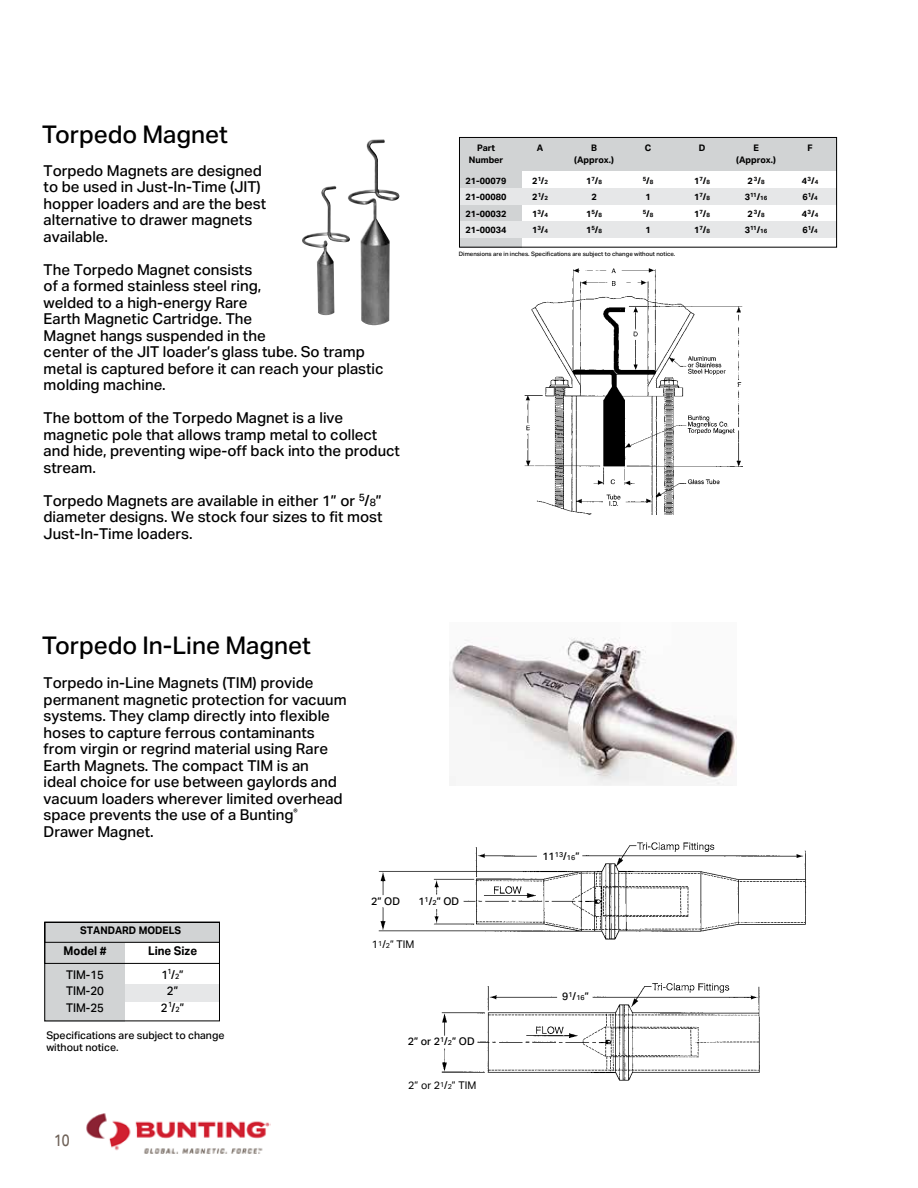
<style>
.page{position:relative;width:918px;height:1188px;background:#fff}
.page>*{position:absolute;margin:0;border:0;box-sizing:border-box;transform-origin:0 0}
.t1{font:500 24.3px "Aktiv Grotesk";color:#000}
.t2{font:500 16.5px "Aktiv Grotesk";color:#6f6259;scale:.8 1}
.t3{font:500 15px/16.5px "Aktiv Grotesk";color:#000}
.t4{font:500 12px "Aktiv Grotesk";color:#000;scale:.95 1}
.t5{font:700 12px "Aktiv Grotesk";color:#000;scale:.95 1}
.t6{font:500 10.65px "Aktiv Grotesk";color:#000}
.t7{font:10.65px "Aktiv Grotesk";color:#000}
.t8{font:500 10.5px/12px "Aktiv Grotesk";color:#000}
.t9{font:700 10.5px "Aktiv Grotesk";color:#000;scale:.95 1}
.t10{font:700 9px "Aktiv Grotesk";color:#000}
.t11{font:500 6px "Aktiv Grotesk";color:#000}
.t12{font:700 6px "Aktiv Grotesk";letter-spacing:-.05em;color:#000}
.s1{font-size:10.5px}
.s2{font-size:6px}
.s3{font-size:9px}
.s4{font-size:7.05px}
.s5{font-size:7.5px}
</style>
<div class="page">
<img style="left:86px;top:1113px;width:184px;height:41px">
<img style="left:524px;top:268px;width:219px;height:247px">
<div style="left:460px;top:138px;width:61px;height:110px;background:#d1d3d4"></div>
<div style="left:459px;top:188px;width:378px;height:16px;background:#e6e7e8"></div>
<div style="left:459px;top:221px;width:378px;height:16px;background:#e6e7e8"></div>
<div style="left:459px;top:138px;width:378px;height:32px;background:#d1d3d4"></div>
<div style="left:459px;top:137px;width:378px;height:111px;border:1px solid #000"></div>
<img style="left:302px;top:139px;width:97px;height:186px">
<img style="left:378px;top:842px;width:429px;height:239px">
<img style="left:450px;top:637px;width:287px;height:149px">
<div style="left:44px;top:923px;width:176px;height:20px;background:#d1d3d4"></div>
<div style="left:44px;top:984px;width:176px;height:17px;background:#e6e7e8"></div>
<div style="left:44px;top:922px;width:81px;height:99px;background:#d1d3d4"></div>
<div style="left:44px;top:922px;width:176px;height:99px;border:1px solid #000"></div>
<div style="left:44px;top:922px;width:176px;height:42px;border:1px solid #000"></div>
<div style="left:44px;top:922px;width:176px;height:21px;border:1px solid #000"></div>
<h1 class="t1" style="left:42px;top:120px;width:187px">Torpedo Magnet</h1>
<p class="t3" style="left:44px;top:162px;width:224px">Torpedo Magnets are designed to be used in Just-In-Time (JIT) hopper loaders and are the best alternative to drawer magnets available.</p>
<p class="t3" style="left:44px;top:261px;width:341px">The Torpedo Magnet consists<br>of a formed stainless steel ring,<br>welded to a high-energy Rare<br>Earth Magnetic Cartridge. The<br>Magnet hangs suspended in the<br>center of the JIT loader’s glass tube. So tramp metal is captured before it can reach your plastic molding machine.</p>
<p class="t3" style="left:44px;top:410px;width:358px">The bottom of the Torpedo Magnet is a live magnetic pole that allows tramp metal to collect and hide, preventing wipe-off back into the product stream.</p>
<p class="t3" style="left:44px;top:492px;width:341px;text-align:justify">Torpedo Magnets are available in either 1” or <sup>5</sup>/<span class="s1">8</span>” diameter designs. We stock four sizes to fit most Just-In-Time loaders.</p>
<h1 class="t1" style="left:42px;top:632px;width:270px">Torpedo In-Line Magnet</h1>
<p class="t3" style="left:44px;top:675px;width:305px">Torpedo in-Line Magnets (TIM) provide permanent magnetic protection for vacuum systems. They clamp directly into flexible hoses to capture ferrous contaminants from virgin or regrind material using Rare Earth Magnets. The compact TIM is an<br>ideal choice for use between gaylords and vacuum loaders wherever limited overhead space prevents the use of a Bunting<sup>® </sup>Drawer Magnet.</p>
<p class="t10" style="left:477px;top:142px;width:20px">Part</p>
<p class="t10" style="left:537px;top:142px;width:8px">A</p>
<p class="t10" style="left:591px;top:142px;width:7px">B</p>
<p class="t10" style="left:645px;top:142px;width:8px">C</p>
<p class="t10" style="left:699px;top:142px;width:8px">D</p>
<p class="t10" style="left:753px;top:142px;width:7px">E</p>
<p class="t10" style="left:807px;top:142px;width:7px">F</p>
<p class="t10" style="left:469px;top:154px;width:36px">Number</p>
<p class="t10" style="left:574px;top:154px;width:41px">(Approx.)</p>
<p class="t10" style="left:736px;top:154px;width:41px">(Approx.)</p>
<p class="t10" style="left:466px;top:175px;width:42px">21-00079</p>
<p class="t10" style="left:532px;top:175px;width:17px">2<sup>1</sup>/<span class="s2">2</span></p>
<p class="t10" style="left:586px;top:175px;width:18px">1<sup>7</sup>/<span class="s2">8</span></p>
<p class="t12" style="left:643px;top:176px;width:12px">5<span class="s3">/</span>8</p>
<p class="t10" style="left:694px;top:175px;width:18px">1<sup>7</sup>/<span class="s2">8</span></p>
<p class="t10" style="left:748px;top:175px;width:18px">2<sup>3</sup>/<span class="s2">8</span></p>
<p class="t10" style="left:802px;top:175px;width:18px">4<sup>3</sup>/<span class="s2">4</span></p>
<p class="t10" style="left:466px;top:192px;width:42px">21-00080</p>
<p class="t10" style="left:532px;top:192px;width:17px">2<sup>1</sup>/<span class="s2">2</span></p>
<p class="t10" style="left:591px;top:192px;width:7px">2</p>
<p class="t10" style="left:645px;top:192px;width:7px">1</p>
<p class="t10" style="left:694px;top:192px;width:18px">1<sup>7</sup>/<span class="s2">8</span></p>
<p class="t12" style="left:745px;top:193px;width:24px"><span class="s3">3</span>11<span class="s3">/</span>16</p>
<p class="t10" style="left:802px;top:192px;width:17px">6<sup>1</sup>/<span class="s2">4</span></p>
<p class="t10" style="left:466px;top:208px;width:42px">21-00032</p>
<p class="t10" style="left:532px;top:208px;width:18px">1<sup>3</sup>/<span class="s2">4</span></p>
<p class="t10" style="left:586px;top:208px;width:18px">1<sup>5</sup>/<span class="s2">8</span></p>
<p class="t12" style="left:643px;top:209px;width:12px">5<span class="s3">/</span>8</p>
<p class="t10" style="left:694px;top:208px;width:18px">1<sup>7</sup>/<span class="s2">8</span></p>
<p class="t10" style="left:748px;top:208px;width:18px">2<sup>3</sup>/<span class="s2">8</span></p>
<p class="t10" style="left:802px;top:208px;width:18px">4<sup>3</sup>/<span class="s2">4</span></p>
<p class="t10" style="left:466px;top:225px;width:42px">21-00034</p>
<p class="t10" style="left:532px;top:225px;width:18px">1<sup>3</sup>/<span class="s2">4</span></p>
<p class="t10" style="left:586px;top:225px;width:18px">1<sup>5</sup>/<span class="s2">8</span></p>
<p class="t10" style="left:645px;top:225px;width:7px">1</p>
<p class="t10" style="left:694px;top:225px;width:18px">1<sup>7</sup>/<span class="s2">8</span></p>
<p class="t12" style="left:745px;top:226px;width:24px"><span class="s3">3</span>11<span class="s3">/</span>16</p>
<p class="t10" style="left:802px;top:225px;width:17px">6<sup>1</sup>/<span class="s2">4</span></p>
<p class="t11" style="left:459px;top:250px;width:217px">Dimensions are in inches. Specifications are subject to change without notice.</p>
<p class="t6" style="left:542px;top:850px;width:39px">11<sup>13</sup>/<span class="s4">16</span>”</p>
<p class="t9" style="left:80px;top:924px;width:108px">STANDARD MODELS</p>
<p class="t5" style="left:63px;top:944px;width:47px">Model #</p>
<p class="t5" style="left:148px;top:944px;width:53px">Line Size</p>
<p class="t4" style="left:66px;top:968px;width:41px">TIM-15</p>
<p class="t4" style="left:161px;top:968px;width:25px">1<sup>1</sup>/<span class="s5">2</span>”</p>
<p class="t4" style="left:66px;top:984px;width:41px">TIM-20</p>
<p class="t4" style="left:167px;top:984px;width:13px">2”</p>
<p class="t4" style="left:66px;top:1001px;width:41px">TIM-25</p>
<p class="t4" style="left:161px;top:1001px;width:26px">2<sup>1</sup>/<span class="s5">2</span>”</p>
<p class="t8" style="left:46px;top:1029px;width:179px">Specifications are subject to change without notice.</p>
<p class="t2" style="left:54px;top:1130px;width:21px">10</p>
<p class="t6" style="left:371px;top:895px;width:30px">2” OD</p>
<p class="t6" style="left:418px;top:895px;width:42px">1<sup>1</sup>/<span class="s4">2</span>” OD</p>
<p class="t7" style="left:372px;top:938px;width:44px">1<sup>1</sup>/<span class="s4">2</span>” TIM</p>
<p class="t6" style="left:408px;top:1035px;width:68px">2” or 2<sup>1</sup>/<span class="s4">2</span>” OD</p>
<p class="t7" style="left:408px;top:1080px;width:70px">2” or 2<sup>1</sup>/<span class="s4">2</span>” TIM</p>
<p class="t6" style="left:562px;top:990px;width:28px">9<sup>1</sup>/<span class="s4">16</span>”</p>
</div>
